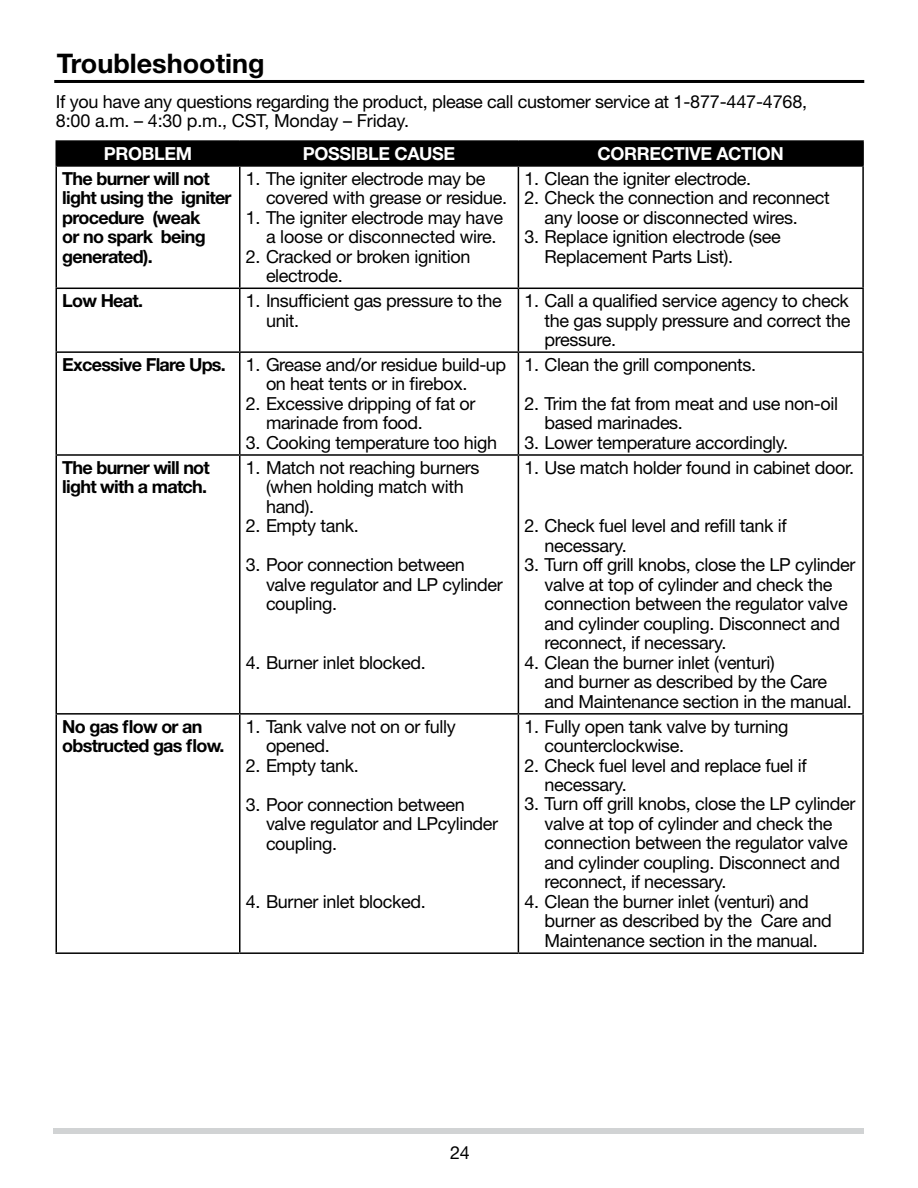
<style>
.page{position:relative;width:918px;height:1188px;background:#fff}
.page>*{position:absolute;margin:0;border:0;box-sizing:border-box;transform-origin:0 0}
.t1{font:700 27px "Helvetica Neue LT Std";color:#000}
.t2{font:18px/19.5px "Helvetica Neue LT Std";letter-spacing:-.02em;color:#000}
.t3{font:700 18px/19.5px "Helvetica Neue LT Std";letter-spacing:-.04em;color:#000}
.t4{font:700 18px "Helvetica Neue LT Std";letter-spacing:-.02em;color:#fff}
.s1{font-weight:700}
</style>
<div class="page">
<div style="left:54px;top:1128px;width:810px;height:6px;background:#d1d3d4"></div>
<hr style="left:54px;top:80px;width:810px;height:3px;background:#000">
<hr style="left:56px;top:140px;width:184px;height:2px;background:#000">
<hr style="left:240px;top:140px;width:278px;height:2px;background:#000">
<hr style="left:518px;top:140px;width:346px;height:2px;background:#000">
<div style="left:56px;top:142px;width:806px;height:23px;background:#000"></div>
<hr style="left:862px;top:142px;width:2px;height:23px;background:#000">
<hr style="left:56px;top:165px;width:184px;height:2px;background:#000">
<hr style="left:56px;top:167px;width:1px;height:121px;background:#000">
<hr style="left:240px;top:165px;width:278px;height:2px;background:#000">
<hr style="left:239px;top:167px;width:2px;height:121px;background:#000">
<hr style="left:518px;top:165px;width:346px;height:2px;background:#000">
<hr style="left:518px;top:167px;width:1px;height:121px;background:#000">
<hr style="left:862px;top:167px;width:2px;height:121px;background:#000">
<hr style="left:56px;top:288px;width:184px;height:1px;background:#000">
<hr style="left:56px;top:289px;width:1px;height:62px;background:#000">
<hr style="left:240px;top:288px;width:278px;height:1px;background:#000">
<hr style="left:239px;top:289px;width:2px;height:62px;background:#000">
<hr style="left:518px;top:288px;width:346px;height:1px;background:#000">
<hr style="left:518px;top:289px;width:1px;height:62px;background:#000">
<hr style="left:862px;top:289px;width:2px;height:62px;background:#000">
<hr style="left:56px;top:351px;width:184px;height:2px;background:#000">
<hr style="left:56px;top:353px;width:1px;height:101px;background:#000">
<hr style="left:240px;top:351px;width:278px;height:2px;background:#000">
<hr style="left:239px;top:353px;width:2px;height:101px;background:#000">
<hr style="left:518px;top:351px;width:346px;height:2px;background:#000">
<hr style="left:518px;top:353px;width:1px;height:101px;background:#000">
<hr style="left:862px;top:353px;width:2px;height:101px;background:#000">
<hr style="left:56px;top:454px;width:184px;height:2px;background:#000">
<hr style="left:56px;top:456px;width:1px;height:257px;background:#000">
<hr style="left:240px;top:454px;width:278px;height:2px;background:#000">
<hr style="left:239px;top:456px;width:2px;height:257px;background:#000">
<hr style="left:518px;top:454px;width:346px;height:2px;background:#000">
<hr style="left:518px;top:456px;width:1px;height:257px;background:#000">
<hr style="left:862px;top:456px;width:2px;height:257px;background:#000">
<hr style="left:56px;top:713px;width:184px;height:2px;background:#000">
<hr style="left:56px;top:715px;width:1px;height:237px;background:#000">
<hr style="left:240px;top:713px;width:278px;height:2px;background:#000">
<hr style="left:239px;top:715px;width:2px;height:237px;background:#000">
<hr style="left:518px;top:713px;width:346px;height:2px;background:#000">
<hr style="left:518px;top:715px;width:1px;height:237px;background:#000">
<hr style="left:862px;top:715px;width:2px;height:237px;background:#000">
<hr style="left:56px;top:952px;width:184px;height:2px;background:#000">
<hr style="left:240px;top:952px;width:278px;height:2px;background:#000">
<hr style="left:518px;top:952px;width:346px;height:2px;background:#000">
<h1 class="t1" style="left:57px;top:47px;width:209px">Troubleshooting</h1>
<p class="t2" style="left:56px;top:91px;width:753px">If you have any questions regarding the product, please call customer service at 1-877-447-4768,<br>8:00 a.m. – 4:30 p.m., CST, Monday – Friday.</p>
<p class="t4" style="left:104px;top:142px;width:90px">PROBLEM</p>
<p class="t4" style="left:303px;top:142px;width:154px">POSSIBLE CAUSE</p>
<p class="t4" style="left:598px;top:142px;width:188px">CORRECTIVE ACTION</p>
<p class="t3" style="left:62px;top:168px;width:171px">The burner will not light using the igniter procedure (weak<br>or no spark being generated).</p>
<p class="t2" style="left:266px;top:168px;width:243px;text-indent:-20px">1. The igniter electrode may be covered with grease or residue.</p>
<p class="t2" style="left:524px;top:168px;width:228px">1. Clean the igniter electrode.</p>
<p class="t2" style="left:545px;top:188px;width:287px;text-indent:-20px">2. Check the connection and reconnect any loose or disconnected wires.</p>
<p class="t2" style="left:545px;top:227px;width:238px;text-indent:-20px">3. Replace ignition electrode (see<br>Replacement Parts List).</p>
<p class="t2" style="left:266px;top:207px;width:239px;text-indent:-20px">1. The igniter electrode may have a loose or disconnected wire.</p>
<p class="t2" style="left:266px;top:246px;width:206px;text-indent:-20px">2. Cracked or broken ignition electrode.</p>
<p class="t3" style="left:62px;top:291px;width:82px">Low Heat.</p>
<p class="t2" style="left:266px;top:291px;width:237px;text-indent:-20px">1. Insufficient gas pressure to the unit.</p>
<p class="t2" style="left:545px;top:291px;width:307px;text-align:justify;text-indent:-20px">1. Call a qualified service agency to check the gas supply pressure and correct the pressure.</p>
<p class="t2" style="left:266px;top:355px;width:242px;text-indent:-204px"><span class="s1">Excessive Flare Ups.</span> 1. Grease and/or residue build-up on heat tents or in firebox.</p>
<p class="t2" style="left:266px;top:394px;width:211px;text-indent:-20px">2. Excessive dripping of fat or marinade from food.</p>
<p class="t2" style="left:246px;top:432px;width:253px">3. Cooking temperature too high</p>
<p class="t2" style="left:524px;top:355px;width:233px">1. Clean the grill components.</p>
<p class="t2" style="left:545px;top:394px;width:295px;text-indent:-20px">2. Trim the fat from meat and use non-oil based marinades.</p>
<p class="t2" style="left:524px;top:432px;width:265px">3. Lower temperature accordingly.</p>
<p class="t3" style="left:62px;top:457px;width:149px">The burner will not light with a match.</p>
<p class="t2" style="left:266px;top:457px;width:215px;text-indent:-20px">1. Match not reaching burners (when holding match with hand).</p>
<p class="t2" style="left:246px;top:516px;width:115px">2. Empty tank.</p>
<p class="t2" style="left:266px;top:555px;width:238px;text-indent:-20px">3. Poor connection between valve regulator and LP cylinder coupling.</p>
<p class="t2" style="left:246px;top:652px;width:182px">4. Burner inlet blocked.</p>
<p class="t3" style="left:62px;top:716px;width:164px">No gas flow or an obstructed gas flow.</p>
<p class="t2" style="left:266px;top:716px;width:191px;text-indent:-20px">1. Tank valve not on or fully opened.</p>
<p class="t2" style="left:246px;top:755px;width:115px">2. Empty tank.</p>
<p class="t2" style="left:266px;top:794px;width:234px;text-indent:-20px">3. Poor connection between valve regulator and LPcylinder coupling.</p>
<p class="t2" style="left:246px;top:892px;width:182px">4. Burner inlet blocked.</p>
<p class="t2" style="left:524px;top:457px;width:331px">1. Use match holder found in cabinet door.</p>
<p class="t2" style="left:545px;top:516px;width:244px;text-indent:-20px">2. Check fuel level and refill tank if necessary.</p>
<p class="t2" style="left:545px;top:555px;width:312px;text-indent:-20px">3. Turn off grill knobs, close the LP cylinder valve at top of cylinder and check the connection between the regulator valve and cylinder coupling. Disconnect and reconnect, if necessary.</p>
<p class="t2" style="left:545px;top:652px;width:309px;text-indent:-20px">4. Clean the burner inlet (venturi)<br>and burner as described by the Care and Maintenance section in the manual.</p>
<p class="t2" style="left:545px;top:716px;width:245px;text-indent:-20px">1. Fully open tank valve by turning counterclockwise.</p>
<p class="t2" style="left:545px;top:755px;width:264px;text-indent:-20px">2. Check fuel level and replace fuel if necessary.</p>
<p class="t2" style="left:545px;top:794px;width:312px;text-indent:-20px">3. Turn off grill knobs, close the LP cylinder valve at top of cylinder and check the connection between the regulator valve and cylinder coupling. Disconnect and reconnect, if necessary.</p>
<p class="t2" style="left:545px;top:892px;width:289px;text-indent:-20px">4. Clean the burner inlet (venturi) and burner as described by the Care and<br>Maintenance section in the manual.</p>
<p class="t2" style="left:450px;top:1143px;width:21px">24</p>
</div>
